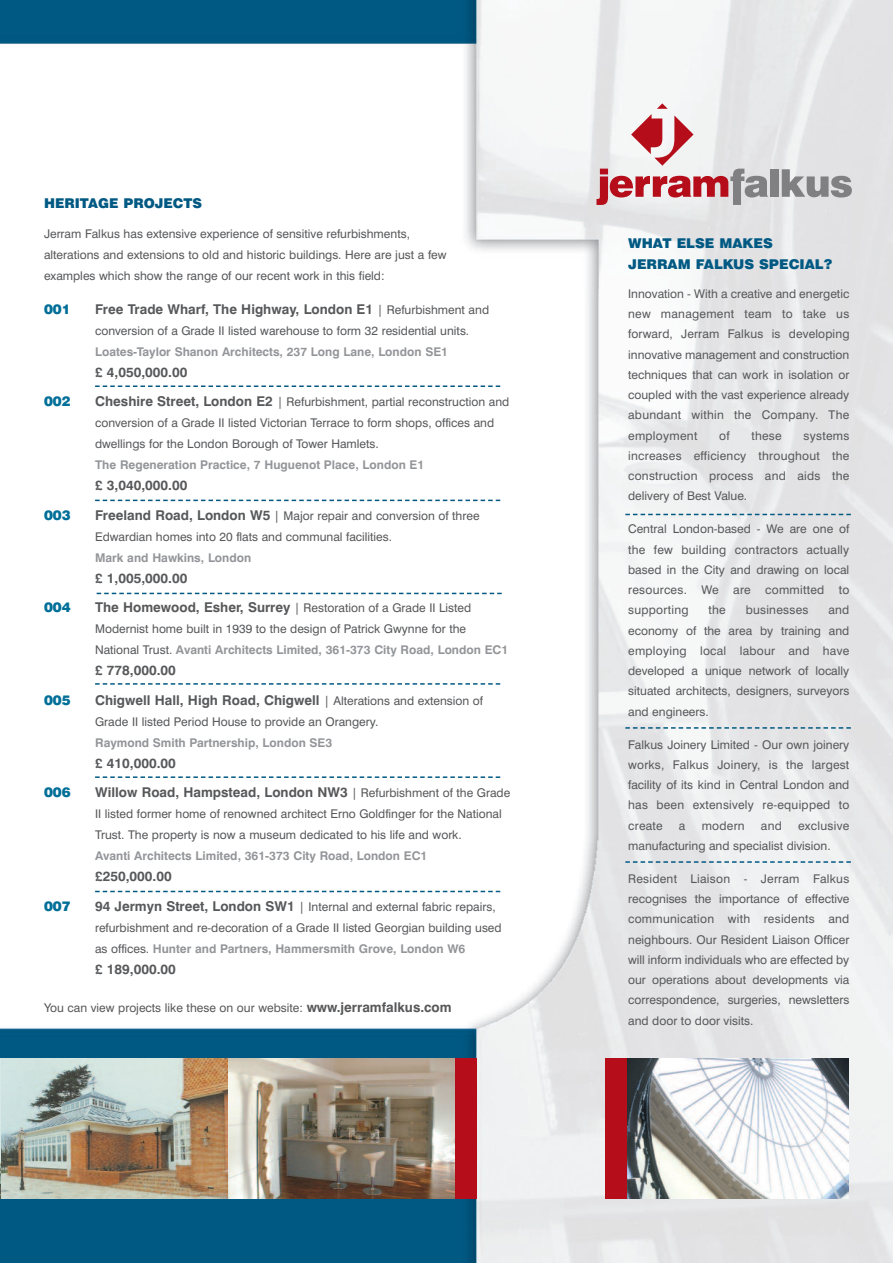
<style>
.page{position:relative;width:893px;height:1263px;background:#fff}
.page>*{position:absolute;margin:0;border:0;box-sizing:border-box;transform-origin:0 0}
.t1{font:700 13.5px "Swiss 721 BT";color:#57585a}
.t2{font:900 13.5px/21px "Swiss 721 BT";color:#005983}
.t3{font:900 13.5px "Swiss 721 BT";color:#016f98}
.t4{font:12px/20.2px "Swiss 721 BT";color:#57585a}
.t5{font:700 12px "Swiss 721 BT";color:#939598}
.t6{font:12px "Swiss 721 BT";letter-spacing:.02em;color:#57585a}
.s1{font-weight:400;font-size:12px}
.s2{font-weight:700;font-size:13.5px}
.s3{font-weight:700;color:#939598}
</style>
<div class="page">
<img style="left:0;top:0;width:892px;height:1263px">
<img style="left:227px;top:1058px;width:227px;height:141px">
<img style="left:1px;top:1058px;width:226px;height:141px">
<hr style="left:0;top:1058px;width:1px;height:141px;background:#bcbdc0">
<div style="left:455px;top:1058px;width:21px;height:141px;background:#b50e1a"></div>
<img style="left:627px;top:1058px;width:221px;height:141px">
<div style="left:605px;top:1058px;width:21px;height:141px;background:#b50e1a"></div>
<div style="left:770px;top:169px;width:8px;height:28px;background:#808083"></div>
<svg style="left:781px;top:169px;width:70px;height:29px;background:#afafb1"></svg>
<svg style="left:596px;top:103px;width:171px;height:102px"></svg>
<svg style="left:625px;top:861px;width:225px;height:2px"></svg>
<svg style="left:625px;top:727px;width:225px;height:2px"></svg>
<svg style="left:95px;top:385px;width:405px;height:2px"></svg>
<svg style="left:97px;top:593px;width:404px;height:1px"></svg>
<svg style="left:95px;top:683px;width:405px;height:2px"></svg>
<svg style="left:95px;top:776px;width:405px;height:2px"></svg>
<svg style="left:95px;top:500px;width:405px;height:1px"></svg>
<svg style="left:625px;top:514px;width:225px;height:1px"></svg>
<svg style="left:95px;top:891px;width:405px;height:1px"></svg>
<p class="t2" style="left:44px;top:194px;width:160px">HERITAGE PROJECTS</p>
<p class="t4" style="left:44px;top:224px;width:404px;line-height:21px">Jerram Falkus has extensive experience of sensitive refurbishments, alterations and extensions to old and historic buildings. Here are just a few examples which show the range of our recent work in this field:</p>
<p class="t3" style="left:44px;top:304px;width:28px">001</p>
<p class="t1" style="left:95px;top:304px;width:395px">Free Trade Wharf, The Highway, London E1 <span class="s1">| Refurbishment and</span></p>
<p class="t4" style="left:95px;top:321px;width:375px">conversion of a Grade II listed warehouse to form 32 residential units.</p>
<p class="t5" style="left:95px;top:347px;width:354px">Loates-Taylor Shanon Architects, 237 Long Lane, London SE1</p>
<p class="t1" style="left:95px;top:367px;width:94px">£ 4,050,000.00</p>
<p class="t3" style="left:44px;top:396px;width:28px">002</p>
<p class="t4" style="left:95px;top:392px;width:416px;line-height:21px"><span class="s2">Cheshire Street, London E2</span> | Refurbishment, partial reconstruction and conversion of a Grade II listed Victorian Terrace to form shops, offices and dwellings for the London Borough of Tower Hamlets.</p>
<p class="t5" style="left:95px;top:460px;width:330px">The Regeneration Practice, 7 Huguenot Place, London E1</p>
<p class="t1" style="left:95px;top:480px;width:94px">£ 3,040,000.00</p>
<p class="t3" style="left:44px;top:510px;width:28px">003</p>
<p class="t4" style="left:95px;top:506px;width:386px;line-height:21px"><span class="s2">Freeland Road, London W5</span> | Major repair and conversion of three<br>Edwardian homes into 20 flats and communal facilities.</p>
<p class="t5" style="left:95px;top:553px;width:158px">Mark and Hawkins, London</p>
<p class="t1" style="left:95px;top:573px;width:94px">£ 1,005,000.00</p>
<p class="t3" style="left:44px;top:602px;width:28px">004</p>
<p class="t4" style="left:95px;top:598px;width:414px;line-height:21px"><span class="s2">The Homewood, Esher, Surrey</span> | Restoration of a Grade II Listed<br>Modernist home built in 1939 to the design of Patrick Gwynne for the<br>National Trust. <span class="s3">Avanti Architects Limited, 361-373 City Road, London EC1</span></p>
<p class="t1" style="left:95px;top:665px;width:82px">£ 778,000.00</p>
<p class="t3" style="left:44px;top:695px;width:28px">005</p>
<p class="t1" style="left:95px;top:695px;width:389px">Chigwell Hall, High Road, Chigwell <span class="s1">| Alterations and extension of</span></p>
<p class="t4" style="left:95px;top:712px;width:285px">Grade II listed Period House to provide an Orangery.</p>
<p class="t5" style="left:95px;top:738px;width:239px">Raymond Smith Partnership, London SE3</p>
<p class="t1" style="left:95px;top:758px;width:82px">£ 410,000.00</p>
<p class="t3" style="left:44px;top:787px;width:28px">006</p>
<p class="t1" style="left:95px;top:787px;width:416px">Willow Road, Hampstead, London NW3 <span class="s1">| Refurbishment of the Grade</span></p>
<p class="t4" style="left:95px;top:804px;width:408px;line-height:21px">II listed former home of renowned architect Erno Goldfinger for the National<br>Trust. The property is now a museum dedicated to his life and work.</p>
<p class="t5" style="left:95px;top:851px;width:334px">Avanti Architects Limited, 361-373 City Road, London EC1</p>
<p class="t1" style="left:95px;top:871px;width:78px">£250,000.00</p>
<p class="t3" style="left:44px;top:901px;width:28px">007</p>
<p class="t4" style="left:95px;top:897px;width:408px;line-height:21px"><span class="s2">94 Jermyn Street, London SW1</span> | Internal and external fabric repairs, refurbishment and re-decoration of a Grade II listed Georgian building used as offices. <span class="s3">Hunter and Partners, Hammersmith Grove, London W6</span></p>
<p class="t1" style="left:95px;top:964px;width:82px">£ 189,000.00</p>
<p class="t4" style="left:44px;top:999px;width:409px">You can view projects like these on our website: <span class="s2">www.jerramfalkus.com</span></p>
<p class="t2" style="left:628px;top:234px;width:206px">WHAT ELSE MAKES<br>JERRAM FALKUS SPECIAL?</p>
<p class="t4" style="left:628px;top:285px;width:223px;text-align:justify">Innovation - With a creative and energetic new management team to take us forward, Jerram Falkus is developing innovative management and construction techniques that can work in isolation or coupled with the vast experience already abundant within the Company. The employment</p>
<p class="t4" style="left:719px;top:427px;width:12px">of</p>
<p class="t4" style="left:751px;top:427px;width:32px">these</p>
<p class="t4" style="left:628px;top:427px;width:223px;text-align:justify;text-indent:175px">systems increases efficiency throughout the construction process and aids the delivery of Best Value.</p>
<p class="t4" style="left:628px;top:520px;width:223px;text-align:justify">Central London-based - We are one of the few building contractors actually based in the City and drawing on local resources. We are committed to supporting</p>
<p class="t4" style="left:628px;top:601px;width:223px;text-align:justify;text-indent:200px">and economy of the area by training and employing local labour and have developed a unique network of locally situated architects, designers, surveyors and engineers.</p>
<p class="t4" style="left:628px;top:736px;width:223px;text-align:justify">Falkus Joinery Limited - Our own joinery works, Falkus Joinery, is the largest facility of its kind in Central London and has been extensively re-equipped to create</p>
<p class="t4" style="left:708px;top:601px;width:19px">the</p>
<p class="t6" style="left:745px;top:606px;width:64px">businesses</p>
<p class="t4" style="left:628px;top:817px;width:223px;text-indent:170px">exclusive manufacturing and specialist division.</p>
<p class="t4" style="left:628px;top:870px;width:223px;text-align:justify">Resident Liaison - Jerram Falkus recognises the importance of effective communication with residents and neighbours. Our Resident Liaison Officer will inform individuals who are effected by our operations about developments via correspondence, surgeries, newsletters and door to door visits.</p>
<p class="t4" style="left:679px;top:817px;width:8px">a</p>
<p class="t4" style="left:701px;top:817px;width:45px">modern</p>
<p class="t4" style="left:761px;top:817px;width:23px">and</p>
</div>
